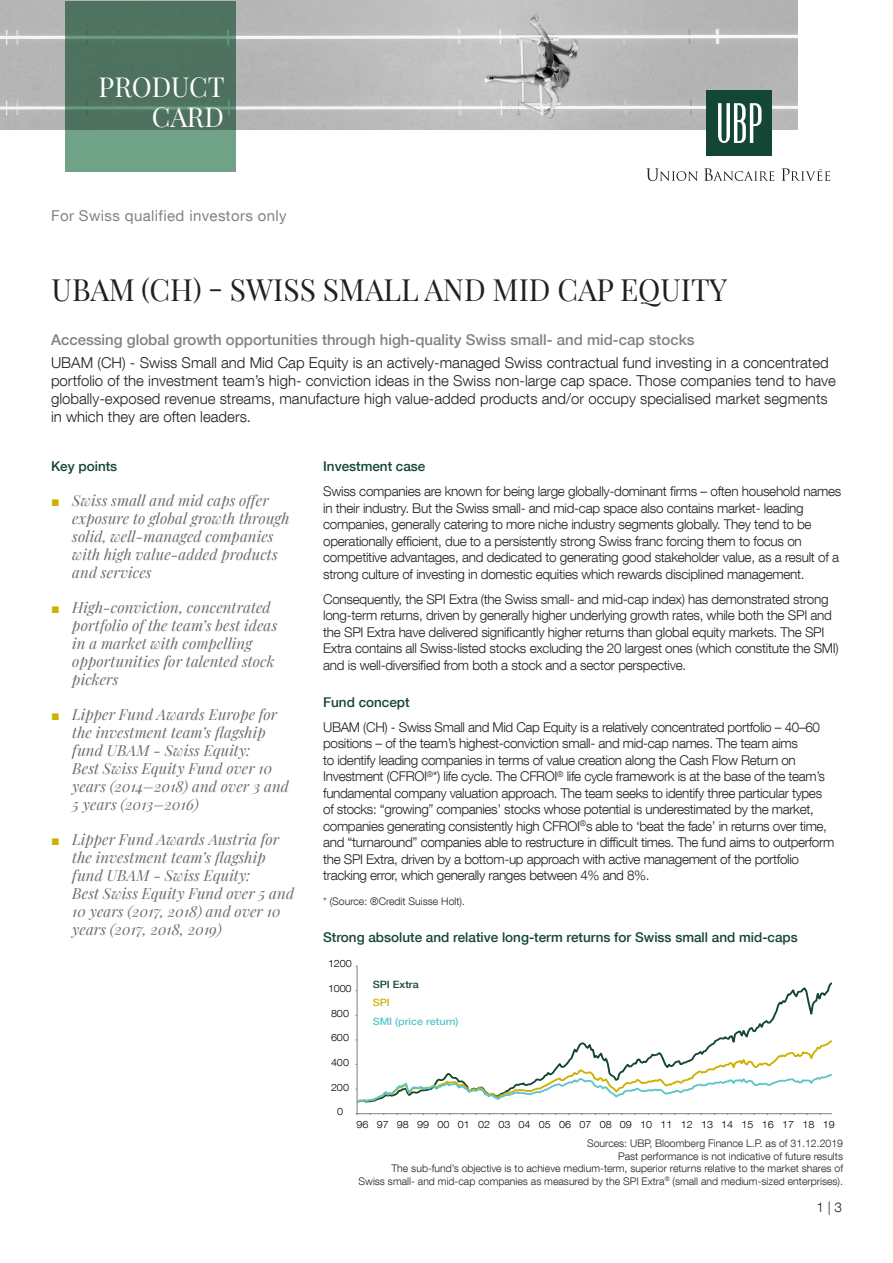
<style>
.page{position:relative;width:893px;height:1263px;background:#fff}
.page>*{position:absolute;margin:0;border:0;box-sizing:border-box;transform-origin:0 0}
.nom_du_fonds{font:30px "Playfair Display";color:#231f20}
.t1{font:27px "Playfair Display";color:#fff}
.t2{font:italic 15px/18px "Playfair Display";letter-spacing:.005em;color:#6c6d70}
.Texte_Intro{font:300 15px/18px "Helvetica Neue LT Com";color:#231f20}
.Texte_Intro_65{font:500 15px "Helvetica Neue LT Com";color:#808285}
.For_qualified_invest{font:15px "Helvetica Neue LT Com";letter-spacing:.025em;color:#808285}
.Texte{font:300 13.5px/16.5px "Helvetica Neue LT Com";letter-spacing:-.02em;color:#231f20}
.Titre_Niv_2{font:500 13.5px "Helvetica Neue LT Com";color:#144634}
.Sources{font:300 10.5px/12.6px "Helvetica Neue LT Com";color:#231f20;text-align:right}
.Texte-2{font:300 10.5px "Helvetica Neue LT Com";color:#231f20}
.t3{font:300 10.05px "Helvetica Neue LT Com";color:#000001;scale:1.07 1}
.t4{font:500 10.05px/18.8px "Helvetica Neue LT Com";color:#5ac6cc;scale:1.07 1}
.s1{font-family:"Arial";font-style:normal;font-size:14.25px;color:#ceb000}
.s2{color:#144634}
.s3{color:#ceb000}
</style>
<div class="page">
<img style="left:0;top:0;width:797px;height:130px">
<svg style="left:65px;top:1px;width:170px;height:170px;fill:#4f7360"></svg>
<svg style="left:646px;top:168px;width:52px;height:13px"></svg>
<svg style="left:704px;top:168px;width:70px;height:13px"></svg>
<svg style="left:781px;top:168px;width:49px;height:13px"></svg>
<div style="left:706px;top:90px;width:66px;height:66px;background:#144634"></div>
<svg style="left:718px;top:103px;width:43px;height:40px"></svg>
<hr style="left:357px;top:966px;width:1px;height:148px;background:#7c7f80">
<hr style="left:357px;top:1113px;width:475px;height:1px;background:#7c7f80">
<svg style="left:355px;top:981px;width:478px;height:123px"></svg>
<p class="t1" style="left:99px;top:66px;width:128px">PRODUCT</p>
<p class="t1" style="left:152px;top:96px;width:74px">CARD</p>
<p class="For_qualified_invest" style="left:51px;top:207px;width:237px">For Swiss qualified investors only</p>
<p class="nom_du_fonds" style="left:52px;top:267px;width:677px">UBAM (CH) - SWISS SMALL AND MID CAP EQUITY</p>
<p class="Texte_Intro_65" style="left:51px;top:331px;width:645px">Accessing global growth opportunities through high-quality Swiss small- and mid-cap stocks</p>
<p class="Texte_Intro" style="left:51px;top:353px;width:786px">UBAM (CH) - Swiss Small and Mid Cap Equity is an actively-managed Swiss contractual fund investing in a concentrated portfolio of the investment team’s high- conviction ideas in the Swiss non-large cap space. Those companies tend to have globally-exposed revenue streams, manufacture high value-added products and/or occupy specialised market segments in which they are often leaders.</p>
<p class="Titre_Niv_2" style="left:323px;top:458px;width:104px">Investment case</p>
<p class="Texte" style="left:323px;top:483px;width:520px">Swiss companies are known for being large globally-dominant firms – often household names in their industry. But the Swiss small- and mid-cap space also contains market- leading companies, generally catering to more niche industry segments globally. They tend to be operationally efficient, due to a persistently strong Swiss franc forcing them to focus on competitive advantages, and dedicated to generating good stakeholder value, as a result of a strong culture of investing in domestic equities which rewards disciplined management.</p>
<p class="Texte" style="left:323px;top:590px;width:517px">Consequently, the SPI Extra (the Swiss small- and mid-cap index) has demonstrated strong long-term returns, driven by generally higher underlying growth rates, while both the SPI and the SPI Extra have delivered significantly higher returns than global equity markets. The SPI Extra contains all Swiss-listed stocks excluding the 20 largest ones (which constitute the SMI) and is well-diversified from both a stock and a sector perspective.</p>
<p class="Titre_Niv_2" style="left:323px;top:694px;width:88px">Fund concept</p>
<p class="Texte" style="left:323px;top:718px;width:513px">UBAM (CH) - Swiss Small and Mid Cap Equity is a relatively concentrated portfolio – 40–60 positions – of the team’s highest-conviction small- and mid-cap names. The team aims<br>to identify leading companies in terms of value creation along the Cash Flow Return on Investment (CFROI<sup>®</sup>*) life cycle. The CFROI<sup>®</sup> life cycle framework is at the base of the team’s fundamental company valuation approach. The team seeks to identify three particular types of stocks: “growing” companies’ stocks whose potential is underestimated by the market, companies generating consistently high CFROI<sup>®</sup>s able to ‘beat the fade’ in returns over time, and “turnaround” companies able to restructure in difficult times. The fund aims to outperform the SPI Extra, driven by a bottom-up approach with active management of the portfolio tracking error, which generally ranges between 4% and 8%.</p>
<p class="Texte-2" style="left:323px;top:895px;width:143px">* (Source: ®Credit Suisse Holt).</p>
<p class="Titre_Niv_2" style="left:51px;top:458px;width:68px">Key points</p>
<p class="t2" style="left:72px;top:490px;width:219px;text-indent:-21px"><span class="s1">■</span> Swiss small and mid caps offer exposure to global growth through solid, well-managed companies with high value-added products and services</p>
<p class="t2" style="left:72px;top:597px;width:207px;text-indent:-21px"><span class="s1">■</span> High-conviction, concentrated portfolio of the team’s best ideas in a market with compelling opportunities for talented stock pickers</p>
<p class="t2" style="left:72px;top:704px;width:218px;text-indent:-21px"><span class="s1">■</span> Lipper Fund Awards Europe for the investment team’s flagship fund UBAM - Swiss Equity:<br>Best Swiss Equity Fund over 10 years (2014–2018) and over 3 and<br>5 years (2013–2016)</p>
<p class="t2" style="left:72px;top:829px;width:223px;text-indent:-21px"><span class="s1">■</span> Lipper Fund Awards Austria for the investment team’s flagship fund UBAM - Swiss Equity:<br>Best Swiss Equity Fund over 5 and<br>10 years (2017, 2018) and over 10 years (2017, 2018, 2019)</p>
<p class="Titre_Niv_2" style="left:323px;top:929px;width:476px">Strong absolute and relative long-term returns for Swiss small and mid-caps</p>
<p class="t3" style="left:328px;top:958px;width:24px">1200</p>
<p class="t3" style="left:328px;top:982px;width:24px">1000</p>
<p class="t3" style="left:331px;top:1007px;width:18px">800</p>
<p class="t3" style="left:331px;top:1031px;width:18px">600</p>
<p class="t3" style="left:331px;top:1056px;width:18px">400</p>
<p class="t3" style="left:331px;top:1081px;width:18px">200</p>
<p class="t3" style="left:337px;top:1105px;width:7px">0</p>
<p class="t4" style="left:373px;top:974px;width:82px"><span class="s2">SPI Extra<br></span><span class="s3">SPI<br></span>SMI (price return)</p>
<p class="t3" style="left:356px;top:1118px;width:448px">96 97 98 99 00 01 02 03 04 05 06 07 08 09 10 11 12 13 14 15 16 17 18 19</p>
<p class="Sources" style="left:587px;top:1137px;width:257px">Sources: UBP, Bloomberg Finance L.P. as of 31.12.2019</p>
<p class="Sources" style="left:618px;top:1149px;width:227px">Past performance is not indicative of future results</p>
<p class="Sources" style="left:359px;top:1162px;width:486px">The sub-fund’s objective is to achieve medium-term, superior returns relative to the market shares of<br>Swiss small- and mid-cap companies as measured by the SPI Extra<sup>®</sup> (small and medium-sized enterprises).</p>
<p class="Texte" style="left:816px;top:1199px;width:27px">1 | 3</p>
</div>
